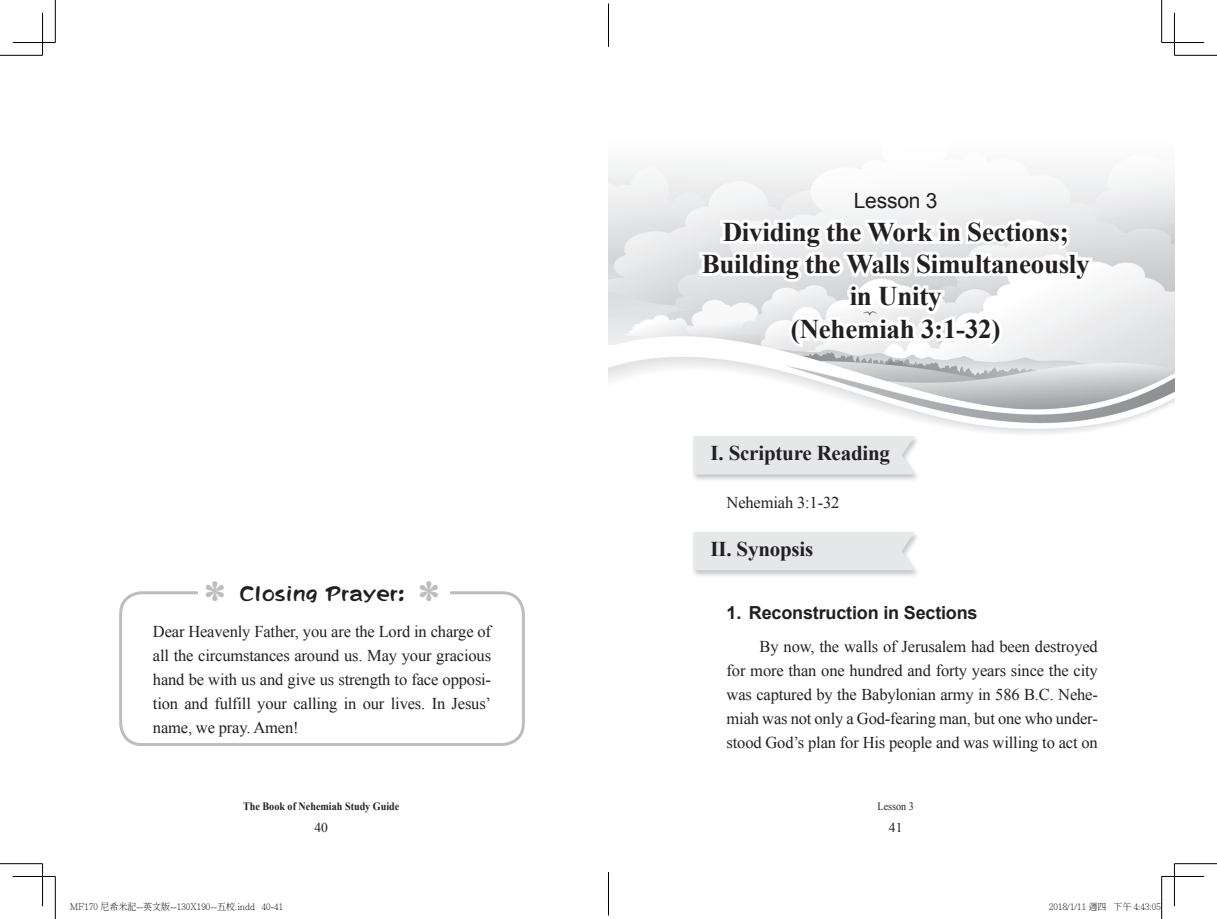
<style>
.page{position:relative;width:1217px;height:919px;background:#fff}
.page>*{position:absolute;margin:0;border:0;box-sizing:border-box;transform-origin:0 0}
.t1{font:700 27px/32.4px "Times New Roman";letter-spacing:-.01em;color:#231f20;text-align:center}
.t2{font:700 21px "Times New Roman";letter-spacing:-.01em;color:#231f20}
.t3{font:21px "DF Liu Li Std W7";color:#231f20}
.t4{font:21px "Arial";letter-spacing:-.01em;color:#231f20}
.t5{font:700 18px "Arial";letter-spacing:-.01em;color:#231f20}
.t6{font:16.5px/24px "Times New Roman";letter-spacing:-.01em;color:#231f20;text-align:justify}
.t7{font:13.5px "Times New Roman";color:#231f20}
.t8{font:700 11.25px "Times New Roman";color:#231f20;scale:.9 1}
.t9{font:11.25px "Times New Roman";color:#231f20;scale:.9 1}
.t10{font:300 9px "Adobe Ming Std";color:#000}
.s1{font-family:"DF Yuan Std W8";font-size:42px;color:#bcbdc0}
</style>
<div class="page">
<img style="left:608px;top:166px;width:566px;height:268px">
<div style="left:690px;top:435px;width:230px;height:47px;background:#231f20;opacity:.25"></div>
<div style="left:693px;top:436px;width:221px;height:38px;background:#e6e7e9"></div>
<div style="left:690px;top:531px;width:230px;height:47px;background:#231f20;opacity:.25"></div>
<div style="left:693px;top:532px;width:221px;height:38px;background:#e6e7e9"></div>
<svg style="left:688px;top:166px;width:408px;height:185px"></svg>
<div style="left:119px;top:591px;width:405px;height:155px;border:3px solid #bcbdc0;border-radius:21px"></div>
<div style="left:198px;top:590px;width:251px;height:15px;background:#fff"></div>
<hr style="left:0;top:55px;width:43px;height:1px;background:#000">
<hr style="left:1174px;top:55px;width:42px;height:1px;background:#000">
<hr style="left:0;top:863px;width:43px;height:1px;background:#000">
<hr style="left:1174px;top:863px;width:42px;height:1px;background:#000">
<hr style="left:55px;top:0;width:1px;height:43px;background:#000">
<hr style="left:55px;top:876px;width:1px;height:42px;background:#000">
<hr style="left:1161px;top:0;width:1px;height:43px;background:#000">
<hr style="left:1161px;top:876px;width:1px;height:42px;background:#000">
<hr style="left:13px;top:42px;width:42px;height:1px;background:#000">
<hr style="left:1161px;top:42px;width:42px;height:1px;background:#000">
<hr style="left:13px;top:876px;width:42px;height:1px;background:#000">
<hr style="left:1161px;top:876px;width:42px;height:1px;background:#000">
<hr style="left:42px;top:13px;width:1px;height:42px;background:#000">
<hr style="left:42px;top:863px;width:1px;height:43px;background:#000">
<hr style="left:1173px;top:13px;width:1px;height:42px;background:#000">
<hr style="left:1173px;top:863px;width:1px;height:43px;background:#000">
<hr style="left:608px;top:4px;width:1px;height:42px;background:#000">
<hr style="left:608px;top:872px;width:1px;height:43px;background:#000">
<p class="t4" style="left:853px;top:189px;width:85px">Lesson 3</p>
<h1 class="t1" style="left:701px;top:215px;width:389px">Dividing the Work in Sections;<br>Building the Walls Simultaneously in Unity<br>(Nehemiah 3:1-32)</h1>
<p class="t3" style="left:204px;top:580px;width:236px"><span class="s1">*</span> Closing Prayer: <span class="s1">*</span></p>
<p class="t6" style="left:153px;top:619px;width:339px">Dear Heavenly Father, you are the Lord in charge of all the circumstances around us. May your gracious hand be with us and give us strength to face opposi&shy;tion and fulfill your calling in our lives. In Jesus’ name, we pray. Amen!</p>
<p class="t8" style="left:243px;top:799px;width:175px">The Book of Nehemiah Study Guide</p>
<p class="t7" style="left:314px;top:820px;width:15px">40</p>
<p class="t2" style="left:710px;top:441px;width:181px">I. Scripture Reading</p>
<p class="t6" style="left:726px;top:490px;width:114px">Nehemiah 3:1-32</p>
<p class="t2" style="left:710px;top:537px;width:104px">II. Synopsis</p>
<p class="t5" style="left:726px;top:602px;width:252px">1. Reconstruction in Sections</p>
<p class="t6" style="left:726px;top:634px;width:372px;text-indent:33px">By now, the walls of Jerusalem had been destroyed for more than one hundred and forty years since the city was captured by the Babylonian army in 586 B.C. Nehe&shy;miah was not only a God-fearing man, but one who under&shy;stood God’s plan for His people and was willing to act on</p>
<p class="t9" style="left:877px;top:799px;width:42px">Lesson 3</p>
<p class="t7" style="left:888px;top:820px;width:15px">41</p>
<p class="t10" style="left:70px;top:901px;width:214px">MF170 尼希米記--英文版--130X190--五校.indd 40-41</p>
<p class="t10" style="left:1048px;top:901px;width:113px">2018/1/11 週四 下午 4:43:05</p>
</div>
